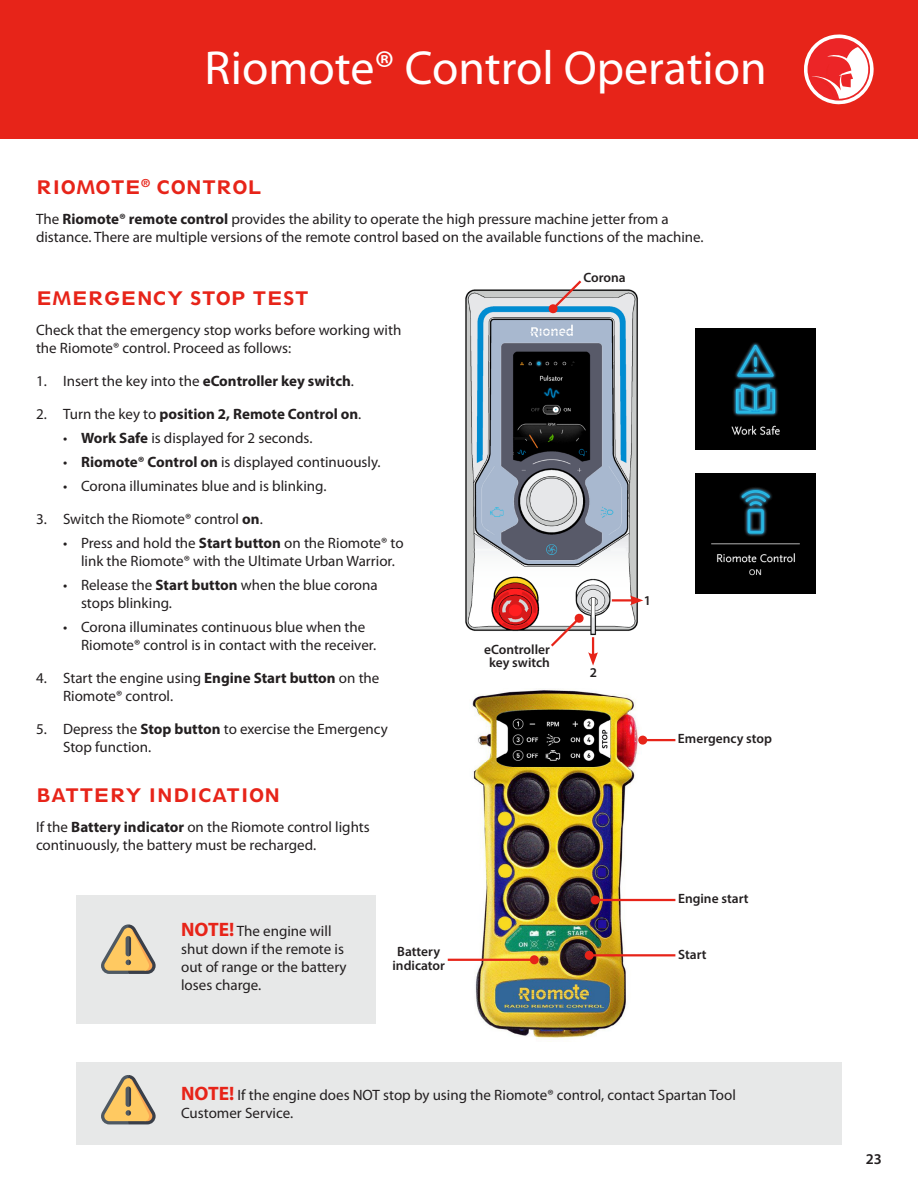
<style>
.page{position:relative;width:918px;height:1188px;background:#fff}
.page>*{position:absolute;margin:0;border:0;box-sizing:border-box;transform-origin:0 0}
.t1{font:48px "Myriad Pro";color:#fff}
.t2{font:19.5px "Spartan LT Std Heavy Class";color:#e72419}
.t3{font:15px/18px "Myriad Pro";color:#231f20}
.t4{font:700 15px "Myriad Pro";color:#231f20}
.t5{font:600 15px "Myriad Pro";color:#231f20}
.t6{font:600 13.5px/13.5px "Myriad Pro";color:#231f20;text-align:center}
.s1{font-weight:700}
.s2{font-weight:400}
.s3{font-weight:700;font-size:19.5px;color:#e72419}
</style>
<div class="page">
<div style="left:0;top:0;width:918px;height:139px;background:#e72419"></div>
<svg style="left:804px;top:34px;width:70px;height:70px"></svg>
<div style="left:76px;top:1062px;width:766px;height:82px;background:#e7e8e8"></div>
<svg style="left:101px;top:1075px;width:55px;height:49px"></svg>
<img style="left:470px;top:690px;width:171px;height:350px">
<hr style="left:448px;top:959px;width:86px;height:2px;background:#e72419">
<div style="left:530px;top:955px;width:9px;height:9px;background:#e72419;border-radius:50%"></div>
<hr style="left:589px;top:954px;width:86px;height:2px;background:#e72419">
<div style="left:585px;top:951px;width:9px;height:9px;background:#e72419;border-radius:50%"></div>
<hr style="left:595px;top:899px;width:80px;height:2px;background:#e72419">
<div style="left:591px;top:896px;width:9px;height:8px;background:#e72419;border-radius:50%"></div>
<hr style="left:643px;top:739px;width:32px;height:2px;background:#e72419">
<div style="left:638px;top:736px;width:9px;height:9px;background:#e72419;border-radius:50%"></div>
<img style="left:465px;top:289px;width:173px;height:343px">
<svg style="left:548px;top:280px;width:36px;height:34px"></svg>
<hr style="left:612px;top:599px;width:22px;height:3px;background:#e72419">
<svg style="left:630px;top:595px;width:13px;height:10px"></svg>
<svg style="left:549px;top:613px;width:49px;height:53px"></svg>
<img style="left:695px;top:329px;width:121px;height:120px">
<img style="left:695px;top:473px;width:121px;height:120px">
<div style="left:76px;top:896px;width:299px;height:128px;background:#e7e8e8"></div>
<svg style="left:101px;top:924px;width:55px;height:50px"></svg>
<h1 class="t1" style="left:205px;top:42px;width:564px">Riomote® Control Operation</h1>
<h2 class="t2" style="left:36px;top:175px;width:227px">RIOMOTE<sup>®</sup> CONTROL</h2>
<p class="t3" style="left:36px;top:210px;width:668px">The <span class="s1">Riomote® remote control</span> provides the ability to operate the high pressure machine jetter from a distance. There are multiple versions of the remote control based on the available functions of the machine.</p>
<h2 class="t2" style="left:36px;top:285px;width:274px">EMERGENCY STOP TEST</h2>
<p class="t3" style="left:36px;top:321px;width:367px">Check that the emergency stop works before working with the Riomote® control. Proceed as follows:</p>
<p class="t3" style="left:36px;top:372px;width:318px">1. Insert the key into the <span class="s1">eController key switch</span>.</p>
<p class="t4" style="left:36px;top:404px;width:326px"><span class="s2">2. Turn the key to</span> position 2, Remote Control on<span class="s2">.</span></p>
<p class="t3" style="left:63px;top:429px;width:250px">• <span class="s1">Work Safe</span> is displayed for 2 seconds.</p>
<p class="t3" style="left:63px;top:453px;width:318px">• <span class="s1">Riomote® Control on</span> is displayed continuously.</p>
<p class="t3" style="left:63px;top:477px;width:264px">• Corona illuminates blue and is blinking.</p>
<p class="t3" style="left:36px;top:510px;width:227px">3. Switch the Riomote® control <span class="s1">on</span>.</p>
<p class="t3" style="left:63px;top:534px;width:342px;text-align:center">• Press and hold the <span class="s1">Start button</span> on the Riomote® to link the Riomote® with the Ultimate Urban Warrior.</p>
<p class="t3" style="left:81px;top:576px;width:298px;text-indent:-18px">• Release the <span class="s1">Start button</span> when the blue corona stops blinking.</p>
<p class="t3" style="left:81px;top:618px;width:295px;text-indent:-18px">• Corona illuminates continuous blue when the<br>Riomote® control is in contact with the receiver.</p>
<p class="t3" style="left:63px;top:669px;width:318px;text-indent:-27px">4. Start the engine using <span class="s1">Engine Start button</span> on the<br>Riomote® control.</p>
<p class="t3" style="left:63px;top:720px;width:326px;text-indent:-27px">5. Depress the <span class="s1">Stop button</span> to exercise the Emergency<br>Stop function.</p>
<h2 class="t2" style="left:36px;top:783px;width:246px">BATTERY INDICATION</h2>
<p class="t3" style="left:36px;top:818px;width:335px">If the <span class="s1">Battery indicator</span> on the Riomote control lights continuously, the battery must be recharged.</p>
<p class="t6" style="left:584px;top:271px;width:44px">Corona</p>
<p class="t6" style="left:484px;top:642px;width:67px">eController key switch</p>
<p class="t6" style="left:590px;top:666px;width:9px">2</p>
<p class="t6" style="left:644px;top:593px;width:9px">1</p>
<p class="t6" style="left:678px;top:732px;width:96px">Emergency stop</p>
<p class="t6" style="left:678px;top:892px;width:72px">Engine start</p>
<p class="t3" style="left:181px;top:923px;width:167px"><span class="s3">NOTE!</span> The engine will shut down if the remote is out of range or the battery loses charge.</p>
<p class="t6" style="left:393px;top:944px;width:54px">Battery indicator</p>
<p class="t6" style="left:678px;top:947px;width:30px">Start</p>
<p class="t3" style="left:181px;top:1086px;width:556px"><span class="s3">NOTE!</span> If the engine does NOT stop by using the Riomote® control, contact Spartan Tool<br>Customer Service.</p>
<p class="t5" style="left:866px;top:1150px;width:18px">23</p>
</div>
